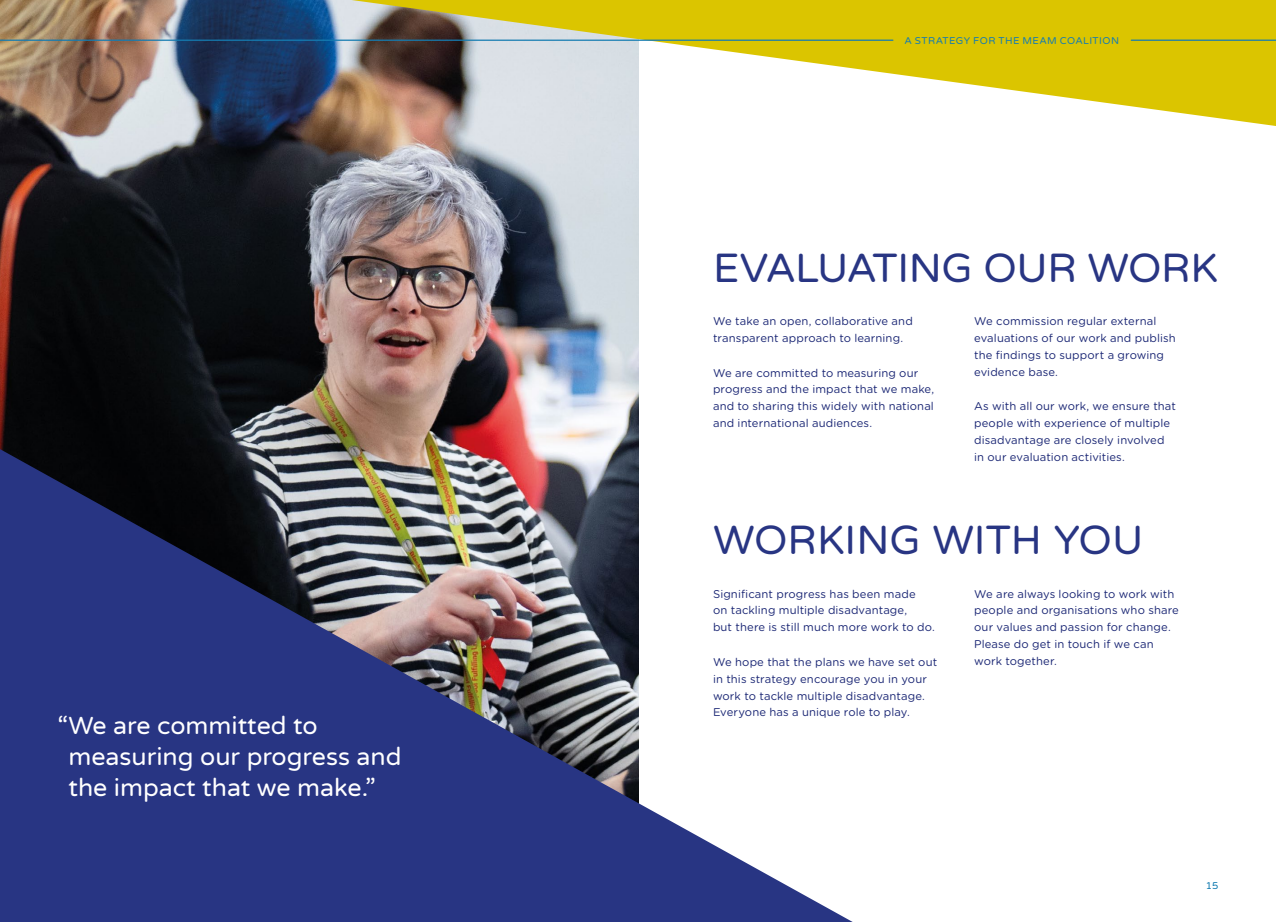
<style>
.page{position:relative;width:1276px;height:922px;background:#fff}
.page>*{position:absolute;margin:0;border:0;box-sizing:border-box;transform-origin:0 0}
.t1{font:41.25px "Varela Round";letter-spacing:-.01em;color:#283583}
.t2{font:25px/31.2px "Varela Round";color:#fff}
.t3{font:11.25px/16.9px "Gotham Rounded";letter-spacing:.01em;color:#1a2674}
.t4{font:10px "Varela Round";letter-spacing:.04em;color:#157cb1}
</style>
<div class="page">
<img style="left:0;top:0;width:638px;height:449px">
<svg style="left:0;top:449px;width:851px;height:472px;fill:#283583"></svg>
<svg style="left:351px;top:0;width:925px;height:126px"></svg>
<hr style="left:1131px;top:40px;width:145px;height:1px;background:#157cb1">
<hr style="left:0;top:40px;width:893px;height:1px;background:#157cb1">
<h2 class="t2" style="left:68px;top:708px;width:335px;text-indent:-11px">“We are committed to measuring our progress and the impact that we make.”</h2>
<p class="t4" style="left:904px;top:34px;width:216px">A STRATEGY FOR THE MEAM COALITION</p>
<h1 class="t1" style="left:713px;top:240px;width:506px">EVALUATING OUR WORK</h1>
<p class="t3" style="left:713px;top:312px;width:201px">We take an open, collaborative and transparent approach to learning.</p>
<p class="t3" style="left:713px;top:363px;width:223px">We are committed to measuring our progress and the impact that we make, and to sharing this widely with national and international audiences.</p>
<p class="t3" style="left:974px;top:312px;width:203px">We commission regular external evaluations of our work and publish the findings to support a growing evidence base.</p>
<p class="t3" style="left:974px;top:397px;width:203px">As with all our work, we ensure that people with experience of multiple disadvantage are closely involved in our evaluation activities.</p>
<h1 class="t1" style="left:713px;top:512px;width:432px">WORKING WITH YOU</h1>
<p class="t3" style="left:713px;top:584px;width:223px">Significant progress has been made<br>on tackling multiple disadvantage,<br>but there is still much more work to do.</p>
<p class="t3" style="left:713px;top:652px;width:226px">We hope that the plans we have set out in this strategy encourage you in your work to tackle multiple disadvantage.<br>Everyone has a unique role to play.</p>
<p class="t3" style="left:974px;top:584px;width:206px">We are always looking to work with people and organisations who share our values and passion for change.<br>Please do get in touch if we can work together.</p>
<p class="t4" style="left:1206px;top:878px;width:14px">15</p>
</div>
